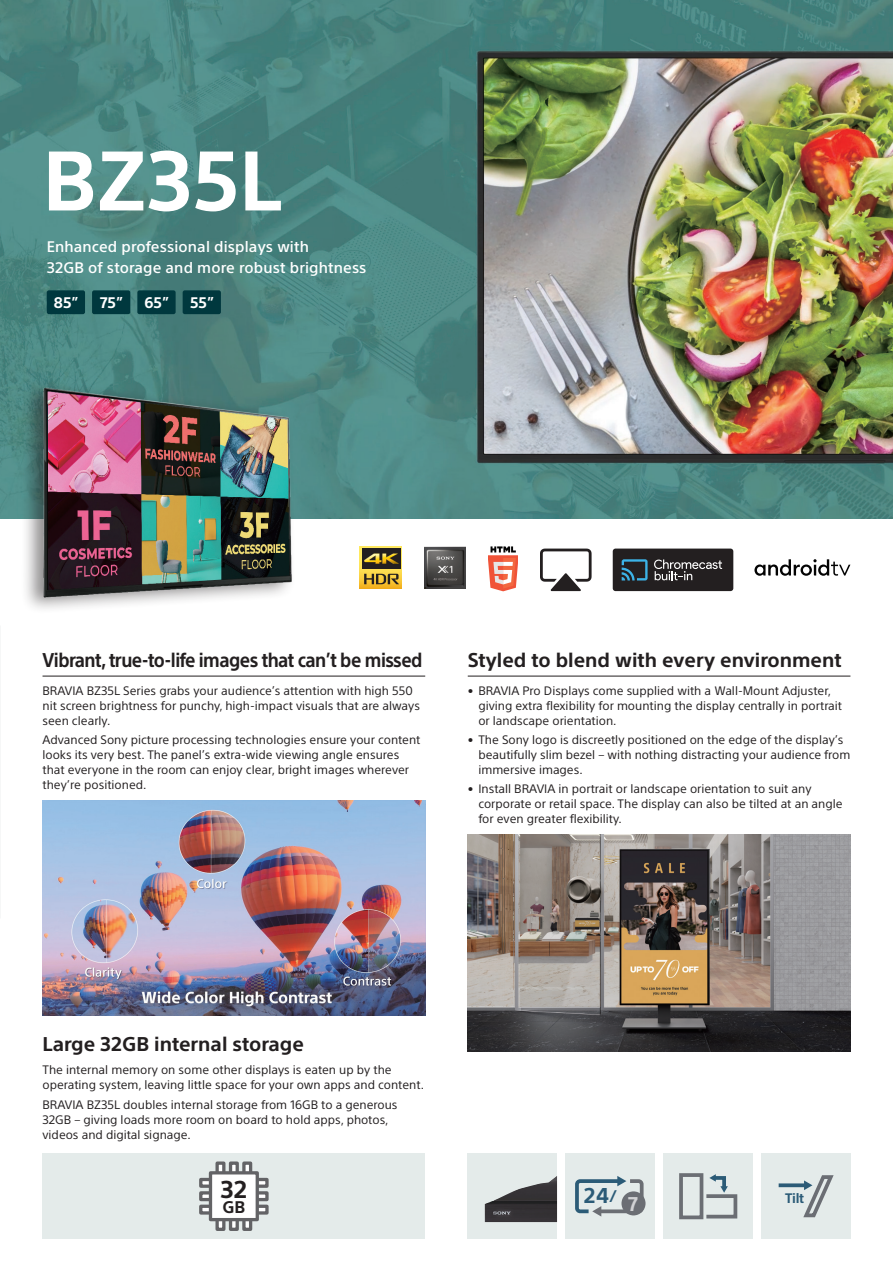
<style>
.page{position:relative;width:893px;height:1263px;background:#fff}
.page>*{position:absolute;margin:0;border:0;box-sizing:border-box;transform-origin:0 0}
.t1{font:700 82.5px "SST";color:#fff}
.t2{font:700 23.85px "SST";color:#231f20}
.t3{font:700 21px "SST";color:#2b5b77}
.t4{font:700 19.5px "SST";color:#231f20}
.t5{font:700 19.5px "SST";letter-spacing:-.03em;color:#231f20;scale:.9 1}
.t6{font:700 16.5px "SST";color:#231f20}
.t7{font:500 15px/21px "SST";letter-spacing:.01em;color:#fff}
.t8{font:700 15px "SST";letter-spacing:.01em;color:#fff}
.t9{font:700 13.5px "SST";color:#2b5b77}
.t10{font:12px/15px "SST";color:#231f20}
.s1{font-size:16.5px}
</style>
<div class="page">
<img style="left:0;top:0;width:893px;height:519px">
<img style="left:0;top:365px;width:377px;height:244px">
<div style="left:47px;top:290px;width:38px;height:24px;background:#00383e;border-radius:2px"></div>
<div style="left:92px;top:290px;width:38px;height:24px;background:#00383e;border-radius:2px"></div>
<div style="left:137px;top:290px;width:39px;height:24px;background:#00383e;border-radius:2px"></div>
<div style="left:183px;top:290px;width:38px;height:24px;background:#00383e;border-radius:2px"></div>
<hr style="left:468px;top:676px;width:382px;height:1px;background:#231f20">
<img style="left:468px;top:834px;width:382px;height:217px">
<svg style="left:468px;top:1154px;width:89px;height:85px;background:#bbc0c0"></svg>
<img style="left:485px;top:1176px;width:72px;height:28px">
<div style="left:566px;top:1154px;width:89px;height:85px;background:#e4ebea"></div>
<svg style="left:575px;top:1176px;width:70px;height:40px"></svg>
<div style="left:621px;top:1191px;width:24px;height:24px;background:#6b6e74;border-radius:50%"></div>
<div style="left:664px;top:1154px;width:89px;height:85px;background:#e4ebea"></div>
<div style="left:679px;top:1173px;width:24px;height:46px;border:4px solid #6b6e74"></div>
<div style="left:704px;top:1194px;width:33px;height:24px;border:4px solid #6b6e74"></div>
<svg style="left:709px;top:1174px;width:19px;height:19px"></svg>
<div style="left:761px;top:1154px;width:90px;height:85px;background:#e4ebea"></div>
<svg style="left:779px;top:1183px;width:21px;height:4px"></svg>
<svg style="left:800px;top:1175px;width:34px;height:42px"></svg>
<svg style="left:754px;top:559px;width:96px;height:17px"></svg>
<svg style="left:488px;top:546px;width:30px;height:45px"></svg>
<img style="left:424px;top:547px;width:42px;height:42px">
<svg style="left:540px;top:549px;width:52px;height:42px"></svg>
<svg style="left:360px;top:546px;width:42px;height:43px"></svg>
<div style="left:362px;top:548px;width:39px;height:21px;background:#231f20"></div>
<svg style="left:364px;top:553px;width:35px;height:11px"></svg>
<svg style="left:364px;top:574px;width:35px;height:10px"></svg>
<div style="left:613px;top:549px;width:120px;height:42px;background:#231f20;border-radius:3px"></div>
<svg style="left:622px;top:559px;width:26px;height:21px"></svg>
<svg style="left:654px;top:559px;width:68px;height:21px"></svg>
<div style="left:43px;top:1154px;width:382px;height:85px;background:#e4ebea"></div>
<hr style="left:43px;top:676px;width:382px;height:1px;background:#231f20">
<img style="left:43px;top:800px;width:382px;height:216px">
<div style="left:201px;top:1193px;width:66px;height:6px;background:#fff"></div>
<div style="left:199px;top:1191px;width:70px;height:10px;border:3px solid #636366"></div>
<div style="left:201px;top:1206px;width:66px;height:7px;background:#fff"></div>
<div style="left:199px;top:1204px;width:70px;height:10px;border:3px solid #636366"></div>
<div style="left:201px;top:1179px;width:66px;height:7px;background:#fff"></div>
<div style="left:199px;top:1178px;width:70px;height:10px;border:3px solid #636366"></div>
<div style="left:231px;top:1163px;width:6px;height:66px;background:#fff"></div>
<div style="left:229px;top:1161px;width:10px;height:70px;border:3px solid #636366"></div>
<div style="left:244px;top:1163px;width:7px;height:66px;background:#fff"></div>
<div style="left:242px;top:1161px;width:10px;height:70px;border:3px solid #636366"></div>
<div style="left:217px;top:1163px;width:7px;height:66px;background:#fff"></div>
<div style="left:215px;top:1161px;width:10px;height:70px;border:3px solid #636366"></div>
<div style="left:210px;top:1173px;width:47px;height:46px;background:#fff"></div>
<div style="left:209px;top:1171px;width:50px;height:50px;border:3px solid #636366"></div>
<h1 class="t1" style="left:43px;top:132px;width:241px">BZ35L</h1>
<p class="t7" style="left:47px;top:236px;width:321px">Enhanced professional displays with<br>32GB of storage and more robust brightness</p>
<p class="t8" style="left:54px;top:294px;width:27px">85”</p>
<p class="t8" style="left:100px;top:294px;width:25px">75”</p>
<p class="t8" style="left:144px;top:294px;width:26px">65”</p>
<p class="t8" style="left:190px;top:294px;width:26px">55”</p>
<h3 class="t5" style="left:43px;top:649px;width:424px">Vibrant, true-to-life images that can’t be missed</h3>
<p class="t10" style="left:43px;top:683px;width:379px">BRAVIA BZ35L Series grabs your audience’s attention with high 550 nit screen brightness for punchy, high-impact visuals that are always seen clearly.</p>
<p class="t10" style="left:43px;top:732px;width:379px">Advanced Sony picture processing technologies ensure your content looks its very best. The panel’s extra-wide viewing angle ensures that everyone in the room can enjoy clear, bright images wherever they’re positioned.</p>
<h3 class="t4" style="left:468px;top:649px;width:375px">Styled to blend with every environment</h3>
<p class="t10" style="left:478px;top:683px;width:365px;text-indent:-11px">• BRAVIA Pro Displays come supplied with a Wall-Mount Adjuster, giving extra flexibility for mounting the display centrally in portrait or landscape orientation.</p>
<p class="t10" style="left:478px;top:732px;width:374px;text-indent:-11px">• The Sony logo is discreetly positioned on the edge of the display’s beautifully slim bezel – with nothing distracting your audience from immersive images.</p>
<p class="t10" style="left:478px;top:781px;width:366px;text-indent:-11px">• Install BRAVIA in portrait or landscape orientation to suit any corporate or retail space. The display can also be tilted at an angle for even greater flexibility.</p>
<h3 class="t4" style="left:43px;top:1032px;width:263px">Large 32GB internal storage</h3>
<p class="t10" style="left:43px;top:1062px;width:383px">The internal memory on some other displays is eaten up by the operating system, leaving little space for your own apps and content.</p>
<p class="t10" style="left:43px;top:1097px;width:357px">BRAVIA BZ35L doubles internal storage from 16GB to a generous<br>32GB – giving loads more room on board to hold apps, photos, videos and digital signage.</p>
<h2 class="t2" style="left:221px;top:1175px;width:28px">32</h2>
<h3 class="t6" style="left:222px;top:1197px;width:25px">GB</h3>
<h3 class="t3" style="left:584px;top:1183px;width:56px">24<span class="s1">/</span> <sub>7</sub></h3>
<p class="t9" style="left:785px;top:1190px;width:21px">Tilt</p>
</div>
